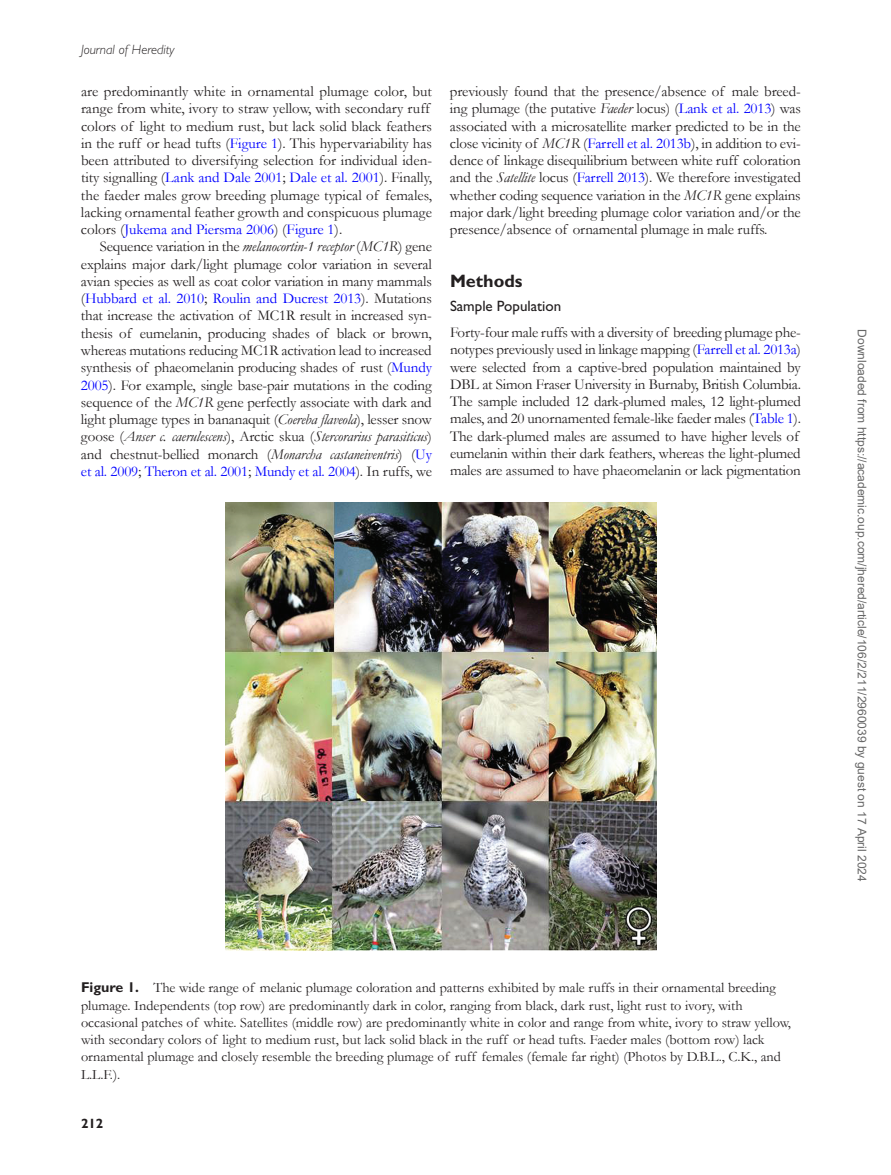
<style>
.page{position:relative;width:891px;height:1175px;background:#fff}
.page>*{position:absolute;margin:0;border:0;box-sizing:border-box;transform-origin:0 0}
.t1{font:700 18px "Gill Sans Std";color:#231f20}
.t2{font:15px/17.2px "Garamond";letter-spacing:-.01em;color:#231f20}
.t3{font:15px "Gill Sans Std";color:#231f20}
.t4{font:14.25px/17.2px "Garamond";color:#231f20}
.t5{font:italic 300 13.5px "Gill Sans Std";color:#231f20}
.t6{font:700 13.5px "Gill Sans Std";color:#231f20}
.t7{font:12px "Arial";color:#666}
.s1{color:#00f}
.s2{font-style:italic}
.s3{font-family:"Gill Sans Std";font-weight:700}
</style>
<div class="page">
<img style="left:225px;top:502px;width:432px;height:448px">
<p class="t5" style="left:81px;top:42px;width:95px">Journal of Heredity</p>
<p class="t2" style="left:81px;top:82px;width:353px">are predominantly white in ornamental plumage color, but range from white, ivory to straw yellow, with secondary ruff colors of light to medium rust, but lack solid black feathers in the ruff or head tufts (<span class="s1">Figure 1</span>). This hypervariability has been attributed to diversifying selection for individual iden&shy;tity signalling (<span class="s1">Lank and Dale 2001</span>; <span class="s1">Dale et al. 2001</span>). Finally, the faeder males grow breeding plumage typical of females, lacking ornamental feather growth and conspicuous plumage colors (<span class="s1">Jukema and Piersma 2006</span>) (<span class="s1">Figure 1</span>).</p>
<p class="t2" style="left:81px;top:238px;width:353px;text-align:justify;text-indent:19px">Sequence variation in the <span class="s2">melanocortin-1 receptor</span> (<span class="s2">MC1R</span>) gene explains major dark/light plumage color variation in several avian species as well as coat color variation in many mammals (<span class="s1">Hubbard et al. 2010</span>; <span class="s1">Roulin and Ducrest 2013</span>). Mutations that increase the activation of MC1R result in increased syn&shy;thesis of eumelanin, producing shades of black or brown, whereas mutations reducing MC1R activation lead to increased synthesis of phaeomelanin producing shades of rust (<span class="s1">Mundy 2005</span>). For example, single base-pair mutations in the coding sequence of the <span class="s2">MC1R</span> gene perfectly associate with dark and light plumage types in bananaquit (<span class="s2">Coereba flaveola</span>), lesser snow goose (<span class="s2">Anser c. caerulescens</span>), Arctic skua (<span class="s2">Stercorarius parasiticus</span>) and chestnut-bellied monarch (<span class="s2">Monarcha castaneiventris</span>) (<span class="s1">Uy et al. 2009</span>; <span class="s1">Theron et al. 2001</span>; <span class="s1">Mundy et al. 2004</span>). In ruffs, we</p>
<p class="t2" style="left:450px;top:82px;width:352px;text-align:justify">previously found that the presence/absence of male breed&shy;ing plumage (the putative <span class="s2">Faeder</span> locus) (<span class="s1">Lank et al. 2013</span>) was associated with a microsatellite marker predicted to be in the close vicinity of <span class="s2">MC1R</span> (<span class="s1">Farrell et al. 2013b</span>), in addition to evi&shy;dence of linkage disequilibrium between white ruff coloration and the <span class="s2">Satellite</span> locus (<span class="s1">Farrell 2013</span>). We therefore investigated whether coding sequence variation in the <span class="s2">MC1R</span> gene explains major dark/light breeding plumage color variation and/or the presence/absence of ornamental plumage in male ruffs.</p>
<p class="t1" style="left:450px;top:270px;width:74px">Methods</p>
<p class="t3" style="left:450px;top:298px;width:113px">Sample Population</p>
<p class="t2" style="left:450px;top:323px;width:353px">Forty-four male ruffs with a diversity of breeding plumage phe&shy;notypes previously used in linkage mapping (<span class="s1">Farrell et al. 2013a</span>) were selected from a captive-bred population maintained by DBL at Simon Fraser University in Burnaby, British Columbia.<br>The sample included 12 dark-plumed males, 12 light-plumed males, and 20 unornamented female-like faeder males (<span class="s1">Table 1</span>).<br>The dark-plumed males are assumed to have higher levels of eumelanin within their dark feathers, whereas the light-plumed males are assumed to have phaeomelanin or lack pigmentation</p>
<p class="t4" style="left:81px;top:978px;width:712px"><span class="s3">Figure 1.</span> The wide range of melanic plumage coloration and patterns exhibited by male ruffs in their ornamental breeding plumage. Independents (top row) are predominantly dark in color, ranging from black, dark rust, light rust to ivory, with occasional patches of white. Satellites (middle row) are predominantly white in color and range from white, ivory to straw yellow, with secondary colors of light to medium rust, but lack solid black in the ruff or head tufts. Faeder males (bottom row) lack ornamental plumage and closely resemble the breeding plumage of ruff females (female far right) (Photos by D.B.L., C.K., and L.L.F.).</p>
<p class="t6" style="left:81px;top:1115px;width:24px">212</p>
<p class="t7" style="left:866px;top:329px;width:553px;rotate:90deg">Downloaded from https://academic.oup.com/jhered/article/106/2/211/2960039 by guest on 17 April 2024</p>
</div>
